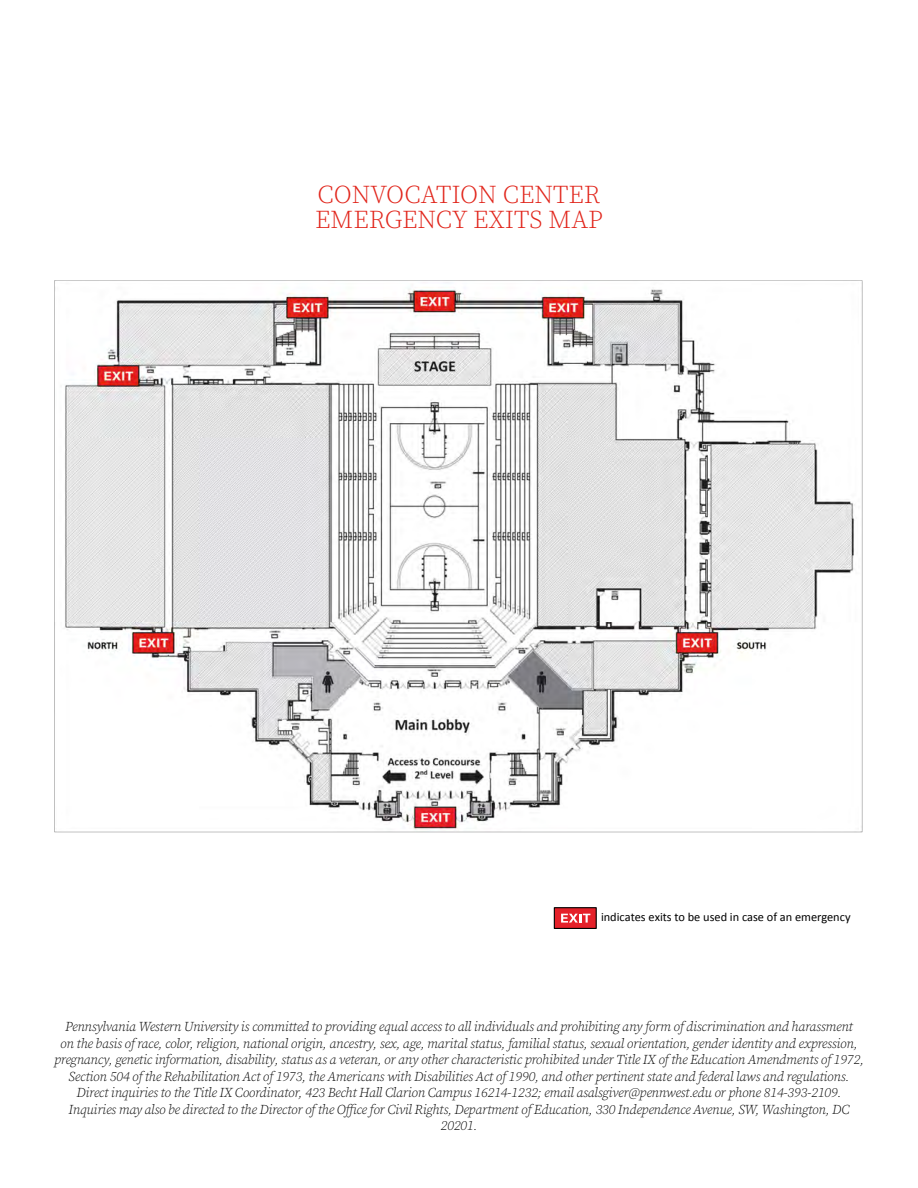
<style>
.page{position:relative;width:918px;height:1188px;background:#fff}
.page>*{position:absolute;margin:0;border:0;box-sizing:border-box;transform-origin:0 0}
.t1{font:300 25.5px/25.5px "Source Serif Pro";color:#e1251b}
.t2{font:italic 300 13.5px/16.5px "Source Serif Pro";letter-spacing:-.02em;color:#000;text-align:center}
.t3{font:12.3px "Calibri";color:#000}
</style>
<div class="page">
<img style="left:54px;top:280px;width:809px;height:553px">
<div style="left:554px;top:908px;width:42px;height:20px;background:#e5212a"></div>
<div style="left:554px;top:907px;width:43px;height:22px;border:1px solid #000"></div>
<svg style="left:561px;top:914px;width:29px;height:9px"></svg>
<h1 class="t1" style="left:315px;top:182px;width:289px">CONVOCATION CENTER<br>EMERGENCY EXITS MAP</h1>
<p class="t3" style="left:601px;top:910px;width:251px">indicates exits to be used in case of an emergency</p>
<p class="t2" style="left:54px;top:1019px;width:811px">Pennsylvania Western University is committed to providing equal access to all individuals and prohibiting any form of discrimination and harassment<br>on the basis of race, color, religion, national origin, ancestry, sex, age, marital status, familial status, sexual orientation, gender identity and expression, pregnancy, genetic information, disability, status as a veteran, or any other characteristic prohibited under Title IX of the Education Amendments of 1972, Section 504 of the Rehabilitation Act of 1973, the Americans with Disabilities Act of 1990, and other pertinent state and federal laws and regulations.<br>Direct inquiries to the Title IX Coordinator, 423 Becht Hall Clarion Campus 16214-1232; email asalsgiver@pennwest.edu or phone 814-393-2109.<br>Inquiries may also be directed to the Director of the Office for Civil Rights, Department of Education, 330 Independence Avenue, SW, Washington, DC 20201.</p>
</div>
